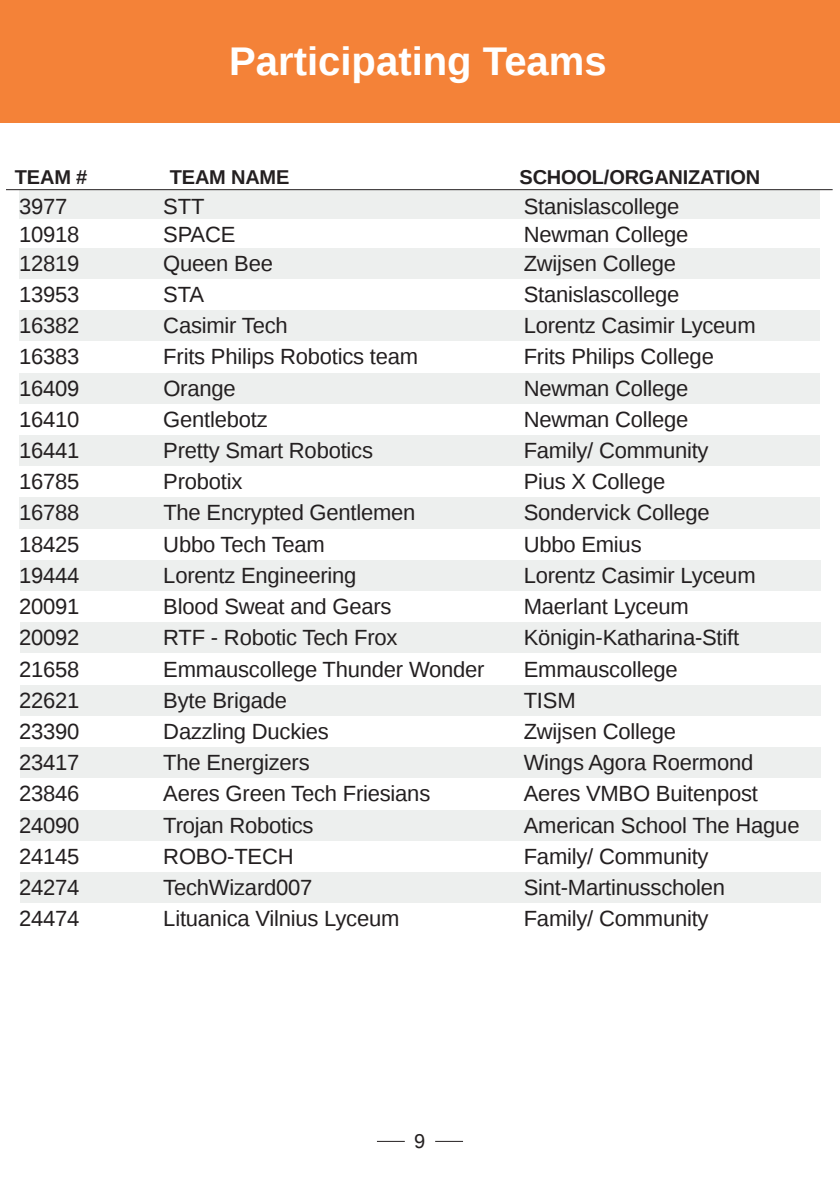
<style>
.page{position:relative;width:840px;height:1191px;background:#fff}
.page>*{position:absolute;margin:0;border:0;box-sizing:border-box;transform-origin:0 0}
.t1{font:700 40px "Ascender Sans W01";color:#fff}
.t2{font:22px "Ascender Sans W01";letter-spacing:-.01em;color:#231f20}
.t3{font:700 20px "Ascender Sans W01";letter-spacing:-.01em;color:#231f20}
.t4{font:20px "Ascender Sans W01";color:#231f20}
</style>
<div class="page">
<div style="left:0;top:0;width:839px;height:122px;background:#f48238"></div>
<div style="left:19px;top:248px;width:800px;height:31px;background:#edefee"></div>
<div style="left:19px;top:190px;width:800px;height:29px;background:#edefee"></div>
<div style="left:19px;top:310px;width:800px;height:32px;background:#edefee"></div>
<div style="left:19px;top:373px;width:800px;height:31px;background:#edefee"></div>
<div style="left:19px;top:435px;width:800px;height:31px;background:#edefee"></div>
<div style="left:19px;top:498px;width:800px;height:31px;background:#edefee"></div>
<div style="left:20px;top:560px;width:800px;height:31px;background:#edefee"></div>
<div style="left:20px;top:622px;width:800px;height:32px;background:#edefee"></div>
<div style="left:20px;top:685px;width:800px;height:31px;background:#edefee"></div>
<div style="left:20px;top:747px;width:800px;height:31px;background:#edefee"></div>
<div style="left:20px;top:810px;width:800px;height:31px;background:#edefee"></div>
<div style="left:20px;top:872px;width:800px;height:31px;background:#edefee"></div>
<hr style="left:6px;top:189px;width:826px;height:1px;background:#231f20">
<svg style="left:377px;top:1140px;width:27px;height:1px"></svg>
<svg style="left:435px;top:1140px;width:28px;height:1px"></svg>
<p class="t1" style="left:229px;top:39px;width:379px">Participating Teams</p>
<p class="t3" style="left:15px;top:166px;width:74px">TEAM #</p>
<p class="t3" style="left:170px;top:166px;width:121px">TEAM NAME</p>
<p class="t3" style="left:519px;top:166px;width:242px">SCHOOL/ORGANIZATION</p>
<p class="t2" style="left:19px;top:195px;width:50px">3977</p>
<p class="t2" style="left:163px;top:195px;width:43px">STT</p>
<p class="t2" style="left:523px;top:195px;width:157px">Stanislascollege</p>
<p class="t2" style="left:19px;top:223px;width:62px">10918</p>
<p class="t2" style="left:163px;top:223px;width:74px">SPACE</p>
<p class="t2" style="left:523px;top:223px;width:166px">Newman College</p>
<p class="t2" style="left:19px;top:251px;width:62px">12819</p>
<p class="t2" style="left:163px;top:251px;width:111px">Queen Bee</p>
<p class="t2" style="left:523px;top:251px;width:154px">Zwijsen College</p>
<p class="t2" style="left:19px;top:283px;width:62px">13953</p>
<p class="t2" style="left:163px;top:283px;width:42px">STA</p>
<p class="t2" style="left:523px;top:283px;width:157px">Stanislascollege</p>
<p class="t2" style="left:19px;top:314px;width:62px">16382</p>
<p class="t2" style="left:163px;top:314px;width:126px">Casimir Tech</p>
<p class="t2" style="left:523px;top:314px;width:233px">Lorentz Casimir Lyceum</p>
<p class="t2" style="left:19px;top:345px;width:62px">16383</p>
<p class="t2" style="left:163px;top:345px;width:256px">Frits Philips Robotics team</p>
<p class="t2" style="left:523px;top:345px;width:191px">Frits Philips College</p>
<p class="t2" style="left:19px;top:376px;width:62px">16409</p>
<p class="t2" style="left:163px;top:376px;width:74px">Orange</p>
<p class="t2" style="left:523px;top:376px;width:166px">Newman College</p>
<p class="t2" style="left:19px;top:407px;width:62px">16410</p>
<p class="t2" style="left:163px;top:407px;width:106px">Gentlebotz</p>
<p class="t2" style="left:523px;top:407px;width:166px">Newman College</p>
<p class="t2" style="left:19px;top:439px;width:62px">16441</p>
<p class="t2" style="left:163px;top:439px;width:211px">Pretty Smart Robotics</p>
<p class="t2" style="left:523px;top:439px;width:186px">Family/ Community</p>
<p class="t2" style="left:19px;top:470px;width:62px">16785</p>
<p class="t2" style="left:163px;top:470px;width:81px">Probotix</p>
<p class="t2" style="left:523px;top:470px;width:143px">Pius X College</p>
<p class="t2" style="left:19px;top:501px;width:62px">16788</p>
<p class="t2" style="left:163px;top:501px;width:253px">The Encrypted Gentlemen</p>
<p class="t2" style="left:523px;top:501px;width:187px">Sondervick College</p>
<p class="t2" style="left:19px;top:532px;width:62px">18425</p>
<p class="t2" style="left:163px;top:532px;width:163px">Ubbo Tech Team</p>
<p class="t2" style="left:523px;top:532px;width:119px">Ubbo Emius</p>
<p class="t2" style="left:19px;top:563px;width:62px">19444</p>
<p class="t2" style="left:163px;top:563px;width:194px">Lorentz Engineering</p>
<p class="t2" style="left:523px;top:563px;width:233px">Lorentz Casimir Lyceum</p>
<p class="t2" style="left:19px;top:595px;width:62px">20091</p>
<p class="t2" style="left:163px;top:595px;width:229px">Blood Sweat and Gears</p>
<p class="t2" style="left:523px;top:595px;width:166px">Maerlant Lyceum</p>
<p class="t2" style="left:19px;top:626px;width:62px">20092</p>
<p class="t2" style="left:163px;top:626px;width:235px">RTF - Robotic Tech Frox</p>
<p class="t2" style="left:523px;top:626px;width:217px">Königin-Katharina-Stift</p>
<p class="t2" style="left:19px;top:657px;width:62px">21658</p>
<p class="t2" style="left:163px;top:657px;width:322px">Emmauscollege Thunder Wonder</p>
<p class="t2" style="left:523px;top:657px;width:155px">Emmauscollege</p>
<p class="t2" style="left:19px;top:688px;width:62px">22621</p>
<p class="t2" style="left:163px;top:688px;width:125px">Byte Brigade</p>
<p class="t2" style="left:523px;top:688px;width:53px">TISM</p>
<p class="t2" style="left:19px;top:719px;width:62px">23390</p>
<p class="t2" style="left:163px;top:719px;width:167px">Dazzling Duckies</p>
<p class="t2" style="left:523px;top:719px;width:154px">Zwijsen College</p>
<p class="t2" style="left:19px;top:751px;width:62px">23417</p>
<p class="t2" style="left:163px;top:751px;width:148px">The Energizers</p>
<p class="t2" style="left:523px;top:751px;width:231px">Wings Agora Roermond</p>
<p class="t2" style="left:19px;top:782px;width:62px">23846</p>
<p class="t2" style="left:163px;top:782px;width:268px">Aeres Green Tech Friesians</p>
<p class="t2" style="left:523px;top:782px;width:236px">Aeres VMBO Buitenpost</p>
<p class="t2" style="left:19px;top:813px;width:62px">24090</p>
<p class="t2" style="left:163px;top:813px;width:152px">Trojan Robotics</p>
<p class="t2" style="left:523px;top:813px;width:277px">American School The Hague</p>
<p class="t2" style="left:19px;top:844px;width:62px">24145</p>
<p class="t2" style="left:163px;top:844px;width:132px">ROBO-TECH</p>
<p class="t2" style="left:523px;top:844px;width:186px">Family/ Community</p>
<p class="t2" style="left:19px;top:875px;width:62px">24274</p>
<p class="t2" style="left:163px;top:875px;width:150px">TechWizard007</p>
<p class="t2" style="left:523px;top:875px;width:203px">Sint-Martinusscholen</p>
<p class="t2" style="left:19px;top:907px;width:62px">24474</p>
<p class="t2" style="left:163px;top:907px;width:237px">Lituanica Vilnius Lyceum</p>
<p class="t2" style="left:523px;top:907px;width:186px">Family/ Community</p>
<p class="t4" style="left:414px;top:1130px;width:13px">9</p>
</div>
